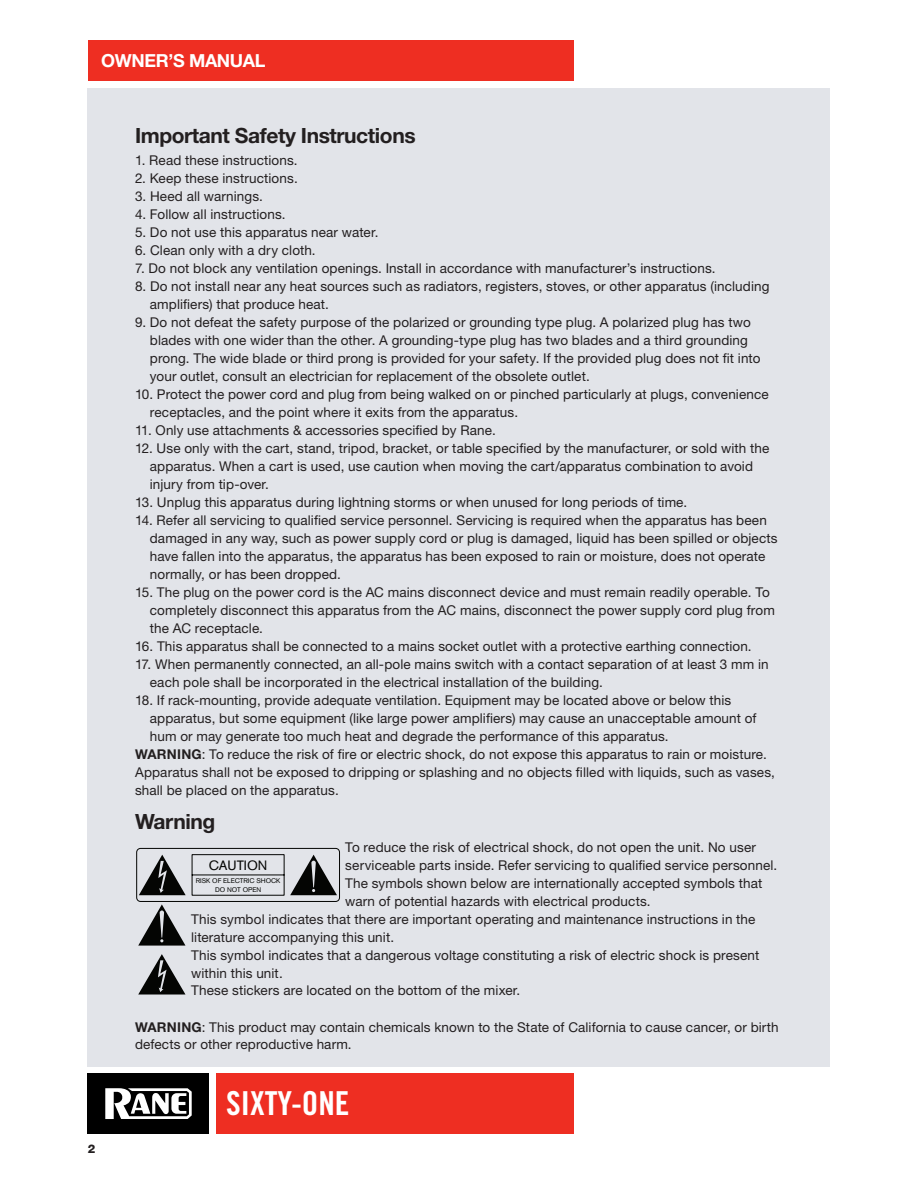
<style>
.page{position:relative;width:918px;height:1188px;background:#fff}
.page>*{position:absolute;margin:0;border:0;box-sizing:border-box;transform-origin:0 0}
.t1{font:33px "Trade Gothic LT Std Bd Cn 20";color:#fff}
.t2{font:700 21px "Helvetica Neue LT Std";letter-spacing:-.02em;color:#231f20}
.t3{font:700 18px "Helvetica Neue LT Std";letter-spacing:-.02em;color:#fff}
.t4{font:13.5px/18px "Helvetica Neue LT Std";letter-spacing:.01em;color:#231f20}
.t5{font:13.35px "Akzidenz Grotesk BE";color:#040503}
.t6{font:800 12px "Helvetica Neue LT Std";color:#231f20}
.t7{font:6.75px/9.3px "Akzidenz Grotesk BE";color:#040503;text-align:center}
.s1{font-weight:700}
</style>
<div class="page">
<div style="left:88px;top:88px;width:742px;height:978px;background:#e2e4e9"></div>
<div style="left:88px;top:40px;width:486px;height:41px;background:#ee2e22"></div>
<div style="left:216px;top:1073px;width:358px;height:61px;background:#ee2e22"></div>
<div style="left:88px;top:1073px;width:121px;height:61px;background:#000"></div>
<svg style="left:105px;top:1088px;width:87px;height:31px"></svg>
<svg style="left:136px;top:848px;width:204px;height:98px"></svg>
<svg style="left:138px;top:954px;width:47px;height:41px"></svg>
<h3 class="t3" style="left:101px;top:50px;width:166px">OWNER’S MANUAL</h3>
<h2 class="t2" style="left:135px;top:123px;width:282px">Important Safety Instructions</h2>
<p class="t4" style="left:135px;top:152px;width:164px">1. Read these instructions.</p>
<p class="t4" style="left:135px;top:170px;width:164px">2. Keep these instructions.</p>
<p class="t4" style="left:135px;top:188px;width:129px">3. Heed all warnings.</p>
<p class="t4" style="left:135px;top:206px;width:152px">4. Follow all instructions.</p>
<p class="t4" style="left:135px;top:223px;width:245px">5. Do not use this apparatus near water.</p>
<p class="t4" style="left:135px;top:241px;width:182px">6. Clean only with a dry cloth.</p>
<p class="t4" style="left:135px;top:259px;width:582px">7. Do not block any ventilation openings. Install in accordance with manufacturer’s instructions.</p>
<p class="t4" style="left:150px;top:277px;width:621px;text-indent:-15px">8. Do not install near any heat sources such as radiators, registers, stoves, or other apparatus (including amplifiers) that produce heat.</p>
<p class="t4" style="left:150px;top:313px;width:612px;text-indent:-15px">9. Do not defeat the safety purpose of the polarized or grounding type plug. A polarized plug has two blades with one wider than the other. A grounding-type plug has two blades and a third grounding prong. The wide blade or third prong is provided for your safety. If the provided plug does not fit into your outlet, consult an electrician for replacement of the obsolete outlet.</p>
<p class="t4" style="left:150px;top:385px;width:620px;text-indent:-15px">10. Protect the power cord and plug from being walked on or pinched particularly at plugs, convenience receptacles, and the point where it exits from the apparatus.</p>
<p class="t4" style="left:135px;top:421px;width:362px">11. Only use attachments &amp; accessories specified by Rane.</p>
<p class="t4" style="left:150px;top:439px;width:621px;text-indent:-15px">12. Use only with the cart, stand, tripod, bracket, or table specified by the manufacturer, or sold with the apparatus. When a cart is used, use caution when moving the cart/apparatus combination to avoid injury from tip-over.</p>
<p class="t4" style="left:135px;top:493px;width:554px">13. Unplug this apparatus during lightning storms or when unused for long periods of time.</p>
<p class="t4" style="left:150px;top:511px;width:629px;text-indent:-15px">14. Refer all servicing to qualified service personnel. Servicing is required when the apparatus has been damaged in any way, such as power supply cord or plug is damaged, liquid has been spilled or objects have fallen into the apparatus, the apparatus has been exposed to rain or moisture, does not operate normally, or has been dropped.</p>
<p class="t4" style="left:150px;top:583px;width:626px;text-indent:-15px">15. The plug on the power cord is the AC mains disconnect device and must remain readily operable. To completely disconnect this apparatus from the AC mains, disconnect the power supply cord plug from the AC receptacle.</p>
<p class="t4" style="left:135px;top:637px;width:618px">16. This apparatus shall be connected to a mains socket outlet with a protective earthing connection.</p>
<p class="t4" style="left:150px;top:655px;width:620px;text-indent:-15px">17. When permanently connected, an all-pole mains switch with a contact separation of at least 3 mm in each pole shall be incorporated in the electrical installation of the building.</p>
<p class="t4" style="left:135px;top:691px;width:598px">18. If rack-mounting, provide adequate ventilation. Equipment may be located above or below this</p>
<p class="t4" style="left:150px;top:709px;width:608px">apparatus, but some equipment (like large power amplifiers) may cause an unacceptable amount of</p>
<p class="t4" style="left:150px;top:727px;width:520px">hum or may generate too much heat and degrade the performance of this apparatus.</p>
<p class="t4" style="left:135px;top:745px;width:633px"><span class="s1">WARNING</span>: To reduce the risk of fire or electric shock, do not expose this apparatus to rain or moisture.</p>
<p class="t4" style="left:135px;top:763px;width:642px">Apparatus shall not be exposed to dripping or splashing and no objects filled with liquids, such as vases,</p>
<p class="t4" style="left:135px;top:781px;width:205px">shall be placed on the apparatus.</p>
<h2 class="t2" style="left:135px;top:809px;width:82px">Warning</h2>
<p class="t4" style="left:345px;top:838px;width:412px">To reduce the risk of electrical shock, do not open the unit. No user</p>
<p class="t4" style="left:345px;top:856px;width:433px">serviceable parts inside. Refer servicing to qualified service personnel.</p>
<p class="t4" style="left:345px;top:874px;width:418px">The symbols shown below are internationally accepted symbols that</p>
<p class="t4" style="left:345px;top:892px;width:307px">warn of potential hazards with electrical products.</p>
<p class="t4" style="left:191px;top:910px;width:566px">This symbol indicates that there are important operating and maintenance instructions in the</p>
<p class="t4" style="left:191px;top:928px;width:204px">literature accompanying this unit.</p>
<p class="t4" style="left:191px;top:946px;width:570px">This symbol indicates that a dangerous voltage constituting a risk of electric shock is present</p>
<p class="t4" style="left:191px;top:964px;width:93px">within this unit.</p>
<p class="t4" style="left:191px;top:982px;width:331px">These stickers are located on the bottom of the mixer.</p>
<p class="t4" style="left:135px;top:1018px;width:645px"><span class="s1">WARNING</span>: This product may contain chemicals known to the State of California to cause cancer, or birth defects or other reproductive harm.</p>
<p class="t5" style="left:209px;top:857px;width:60px">CAUTION</p>
<p class="t7" style="left:196px;top:876px;width:86px">RISK OF ELECTRIC SHOCK<br>DO NOT OPEN</p>
<p class="t6" style="left:88px;top:1141px;width:9px">2</p>
<h1 class="t1" style="left:226px;top:1084px;width:125px">SIXTY-ONE</h1>
</div>
